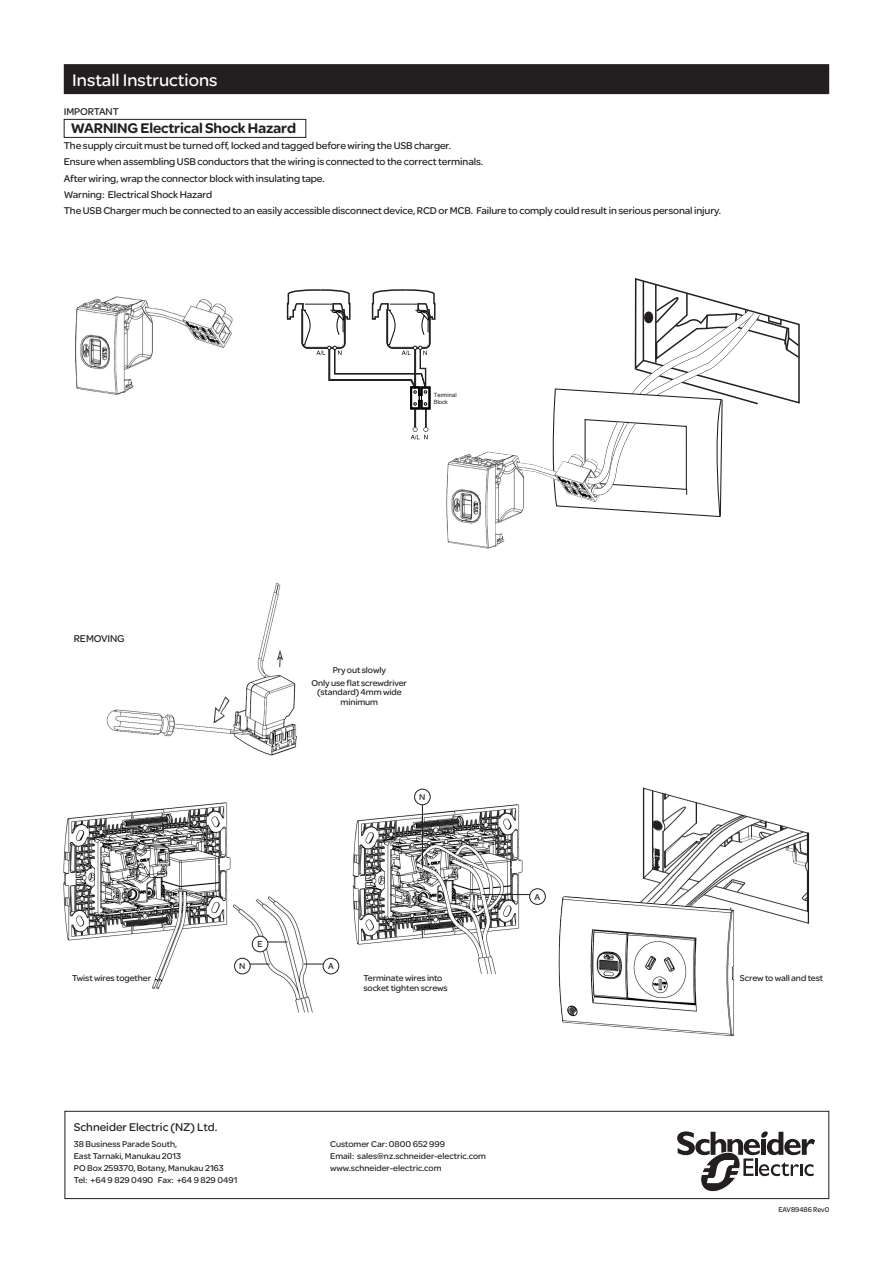
<style>
.page{position:relative;width:893px;height:1263px;background:#fff}
.page>*{position:absolute;margin:0;border:0;box-sizing:border-box;transform-origin:0 0}
.Main_Heading{font:18px "SE Optimist";color:#fff}
.PDL_body_copy_bullet{font:900 15px "SE Optimist";letter-spacing:-.01em;color:#231f20}
.t1{font:12px "SE Optimist";color:#231f20}
.PDL_body_copy_bullet-2{font:10.5px "SE Optimist";letter-spacing:-.01em;color:#231f20}
.PDL_body_copy_bullet-3{font:9.15px/9.4px "SE Optimist";letter-spacing:-.01em;color:#231f20}
.t2{font:9px "SE Optimist";color:#231f20}
.t3{font:7.5px "SE Optimist";color:#231f20;scale:.95 1}
.t4{font:5.85px/6.9px "Helvetica";color:#231f20}
</style>
<div class="page">
<img style="left:63px;top:802px;width:170px;height:188px">
<img style="left:352px;top:800px;width:181px;height:174px">
<hr style="left:422px;top:799px;width:1px;height:68px;background:#231f20">
<img style="left:642px;top:787px;width:168px;height:137px">
<div style="left:65px;top:1111px;width:764px;height:88px;border:1px solid #231f20"></div>
<svg style="left:677px;top:1131px;width:138px;height:61px"></svg>
<div style="left:64px;top:64px;width:765px;height:30px;background:#231f20"></div>
<div style="left:64px;top:119px;width:242px;height:19px;border:1px solid #231f20"></div>
<img style="left:231px;top:895px;width:94px;height:118px">
<img style="left:75px;top:296px;width:158px;height:99px">
<svg style="left:286px;top:289px;width:150px;height:150px"></svg>
<svg style="left:250px;top:964px;width:20px;height:1px"></svg>
<div style="left:235px;top:958px;width:15px;height:16px;background:#fff;border-radius:50%"></div>
<div style="left:234px;top:958px;width:16px;height:16px;border:1px solid #231f20;border-radius:50%"></div>
<svg style="left:304px;top:964px;width:19px;height:1px"></svg>
<div style="left:323px;top:958px;width:16px;height:16px;border:1px solid #231f20;border-radius:50%"></div>
<svg style="left:268px;top:942px;width:19px;height:1px"></svg>
<div style="left:252px;top:936px;width:16px;height:16px;background:#fff;border-radius:50%"></div>
<div style="left:252px;top:936px;width:16px;height:16px;border:1px solid #231f20;border-radius:50%"></div>
<img style="left:446px;top:451px;width:104px;height:98px">
<svg style="left:550px;top:278px;width:250px;height:239px"></svg>
<div style="left:415px;top:789px;width:15px;height:16px;background:#fff;border-radius:50%"></div>
<div style="left:414px;top:789px;width:17px;height:16px;border:1px solid #231f20;border-radius:50%"></div>
<hr style="left:482px;top:894px;width:52px;height:1px;background:#231f20">
<div style="left:530px;top:889px;width:15px;height:15px;background:#fff;border-radius:50%"></div>
<div style="left:529px;top:888px;width:17px;height:17px;border:1px solid #231f20;border-radius:50%"></div>
<img style="left:558px;top:892px;width:180px;height:145px">
<img style="left:106px;top:583px;width:191px;height:173px">
<p class="Main_Heading" style="left:72px;top:67px;width:147px">Install Instructions</p>
<p class="PDL_body_copy_bullet-2" style="left:64px;top:104px;width:57px">IMPORTANT</p>
<p class="PDL_body_copy_bullet" style="left:71px;top:117px;width:227px">WARNING Electrical Shock Hazard</p>
<p class="PDL_body_copy_bullet-2" style="left:64px;top:138px;width:389px">The supply circuit must be turned off, locked and tagged before wiring the USB charger.</p>
<p class="PDL_body_copy_bullet-2" style="left:64px;top:155px;width:421px">Ensure when assembling USB conductors that the wiring is connected to the correct terminals.</p>
<p class="PDL_body_copy_bullet-2" style="left:64px;top:171px;width:263px">After wiring, wrap the connector block with insulating tape.</p>
<p class="PDL_body_copy_bullet-2" style="left:64px;top:187px;width:150px">Warning: Electrical Shock Hazard</p>
<p class="PDL_body_copy_bullet-2" style="left:64px;top:203px;width:659px">The USB Charger much be connected to an easily accessible disconnect device, RCD or MCB. Failure to comply could result in serious personal injury.</p>
<p class="PDL_body_copy_bullet-2" style="left:74px;top:631px;width:52px">REMOVING</p>
<p class="t4" style="left:434px;top:392px;width:24px">Terminal<br>Block</p>
<p class="PDL_body_copy_bullet-3" style="left:333px;top:665px;width:55px">Pry out slowly</p>
<p class="PDL_body_copy_bullet-3" style="left:312px;top:677px;width:97px;text-align:center">Only use flat screwdriver (standard) 4mm wide minimum</p>
<p class="PDL_body_copy_bullet-3" style="left:419px;top:792px;width:8px">N</p>
<p class="PDL_body_copy_bullet-3" style="left:257px;top:939px;width:7px">E</p>
<p class="PDL_body_copy_bullet-3" style="left:239px;top:961px;width:8px">N</p>
<p class="PDL_body_copy_bullet-3" style="left:328px;top:961px;width:7px">A</p>
<p class="PDL_body_copy_bullet-3" style="left:535px;top:891px;width:7px">A</p>
<p class="PDL_body_copy_bullet-3" style="left:72px;top:973px;width:81px">Twist wires together</p>
<p class="PDL_body_copy_bullet-3" style="left:363px;top:973px;width:86px">Terminate wires into socket tighten screws</p>
<p class="PDL_body_copy_bullet-3" style="left:740px;top:973px;width:85px">Screw to wall and test</p>
<p class="t1" style="left:74px;top:1119px;width:145px">Schneider Electric (NZ) Ltd.</p>
<p class="t2" style="left:74px;top:1138px;width:105px">38 Business Parade South,</p>
<p class="t2" style="left:74px;top:1150px;width:109px">East Tarnaki, Manukau 2013</p>
<p class="t2" style="left:74px;top:1162px;width:151px">PO Box 259370, Botany, Manukau 2163</p>
<p class="t2" style="left:74px;top:1174px;width:165px">Tel: +64 9 829 0490 Fax: +64 9 829 0491</p>
<p class="t2" style="left:330px;top:1138px;width:117px">Customer Car: 0800 652 999</p>
<p class="t2" style="left:330px;top:1150px;width:157px">Email: sales@nz.schneider-electric.com</p>
<p class="t2" style="left:330px;top:1162px;width:113px">www.schneider-electric.com</p>
<p class="t3" style="left:778px;top:1204px;width:55px">EAV89486 Rev0</p>
</div>
